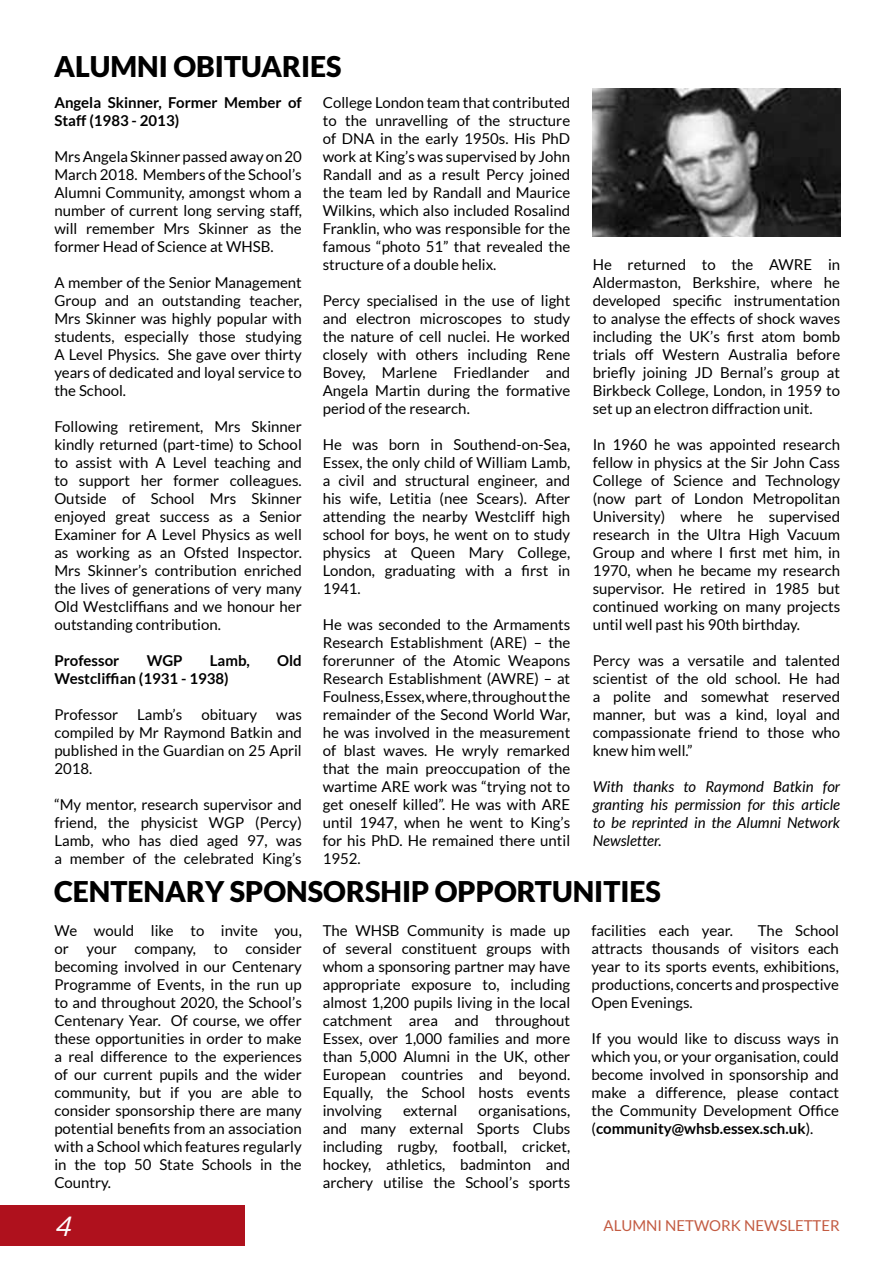
<style>
.page{position:relative;width:893px;height:1263px;background:#fff}
.page>*{position:absolute;margin:0;border:0;box-sizing:border-box;transform-origin:0 0}
.t1{font:900 28.5px "Lato";color:#000}
.t2{font:italic 27px "Lato";color:#fff}
.t3{font:15px/18px "Lato";color:#000;text-align:justify}
.t4{font:italic 15px/18px "Lato";color:#000;text-align:justify}
.t5{font:700 15px/18px "Lato";color:#000}
.t6{font:15px "Lato";color:#c35b42}
.s1{font-weight:700}
</style>
<div class="page">
<div style="left:0;top:1205px;width:245px;height:40px;background:#af111d"></div>
<img style="left:593px;top:88px;width:247px;height:149px">
<h1 class="t1" style="left:54px;top:50px;width:289px">ALUMNI OBITUARIES</h1>
<p class="t5" style="left:54px;top:93px;width:249px">Angela Skinner, Former Member of<br>Staff (1983 - 2013)</p>
<p class="t3" style="left:54px;top:147px;width:249px">Mrs Angela Skinner passed away on 20<br>March 2018. Members of the School’s Alumni Community, amongst whom a number of current long serving staff, will remember Mrs Skinner as the former Head of Science at WHSB.</p>
<p class="t3" style="left:54px;top:273px;width:249px">A member of the Senior Management Group and an outstanding teacher, Mrs Skinner was highly popular with students, especially those studying A Level Physics. She gave over thirty years of dedicated and loyal service to the School.</p>
<p class="t3" style="left:54px;top:417px;width:249px">Following retirement, Mrs Skinner kindly returned (part-time) to School to assist with A Level teaching and to support her former colleagues.<br>Outside of School Mrs Skinner enjoyed great success as a Senior Examiner for A Level Physics as well as working as an Ofsted Inspector.<br>Mrs Skinner’s contribution enriched the lives of generations of very many Old Westcliffians and we honour her outstanding contribution.</p>
<p class="t5" style="left:54px;top:651px;width:67px">Professor</p>
<p class="t5" style="left:147px;top:651px;width:37px">WGP</p>
<p class="t5" style="left:210px;top:651px;width:42px">Lamb,</p>
<p class="t5" style="left:277px;top:651px;width:26px">Old</p>
<p class="t5" style="left:54px;top:669px;width:176px">Westcliffian (1931 - 1938)</p>
<p class="t3" style="left:54px;top:705px;width:65px">Professor</p>
<p class="t3" style="left:137px;top:705px;width:47px">Lamb’s</p>
<p class="t3" style="left:201px;top:705px;width:57px">obituary</p>
<p class="t3" style="left:323px;top:93px;width:249px">College London team that contributed to the unravelling of the structure of DNA in the early 1950s. His PhD work at King’s was supervised by John Randall and as a result Percy joined the team led by Randall and Maurice Wilkins, which also included Rosalind Franklin, who was responsible for the famous “photo 51” that revealed the structure of a double helix.</p>
<p class="t3" style="left:323px;top:291px;width:249px">Percy specialised in the use of light and electron microscopes to study the nature of cell nuclei. He worked closely with others including Rene Bovey, Marlene Friedlander and Angela Martin during the formative period of the research.</p>
<p class="t3" style="left:323px;top:435px;width:249px">He was born in Southend-on-Sea, Essex, the only child of William Lamb, a civil and structural engineer, and his wife, Letitia (nee Scears). After attending the nearby Westcliff high school for boys, he went on to study physics at Queen Mary College, London, graduating with a first in 1941.</p>
<p class="t3" style="left:323px;top:615px;width:249px">He was seconded to the Armaments Research Establishment (ARE) – the forerunner of the Atomic Weapons Research Establishment (AWRE) – at Foulness, Essex, where, throughout the remainder of the Second World War, he was involved in the measurement of blast waves. He wryly remarked that the main preoccupation of the wartime ARE work was “trying not to get oneself killed”. He was with ARE until 1947, when he went to King’s for his PhD. He remained there until 1952.</p>
<p class="t3" style="left:593px;top:255px;width:249px">He returned to the AWRE in Aldermaston, Berkshire, where he developed specific instrumentation to analyse the effects of shock waves including the UK’s first atom bomb trials off Western Australia before briefly joining JD Bernal’s group at Birkbeck College, London, in 1959 to set up an electron diffraction unit.</p>
<p class="t3" style="left:593px;top:435px;width:249px">In 1960 he was appointed research fellow in physics at the Sir John Cass College of Science and Technology (now part of London Metropolitan University) where he supervised research in the Ultra High Vacuum Group and where I first met him, in 1970, when he became my research supervisor. He retired in 1985 but continued working on many projects until well past his 90th birthday.</p>
<p class="t3" style="left:593px;top:651px;width:249px">Percy was a versatile and talented scientist of the old school. He had a polite and somewhat reserved manner, but was a kind, loyal and compassionate friend to those who knew him well.”</p>
<p class="t4" style="left:593px;top:778px;width:249px">With thanks to Raymond Batkin for granting his permission for this article to be reprinted in the Alumni Network Newsletter.</p>
<h1 class="t1" style="left:54px;top:875px;width:609px">CENTENARY SPONSORSHIP OPPORTUNITIES</h1>
<p class="t3" style="left:54px;top:921px;width:249px">We would like to invite you, or your company, to consider becoming involved in our Centenary Programme of Events, in the run up to and throughout 2020, the School’s Centenary Year. Of course, we offer these opportunities in order to make a real difference to the experiences of our current pupils and the wider community, but if you are able to consider sponsorship there are many potential benefits from an association with a School which features regularly in the top 50 State Schools in the Country.</p>
<p class="t3" style="left:323px;top:921px;width:249px">The WHSB Community is made up of several constituent groups with whom a sponsoring partner may have appropriate exposure to, including almost 1,200 pupils living in the local catchment area and throughout Essex, over 1,000 families and more than 5,000 Alumni in the UK, other European countries and beyond.<br>Equally, the School hosts events involving</p>
<p class="t3" style="left:54px;top:705px;width:249px;text-indent:222px">was compiled by Mr Raymond Batkin and published in the Guardian on 25 April 2018.</p>
<p class="t3" style="left:54px;top:795px;width:249px">“My mentor, research supervisor and friend, the physicist WGP (Percy)<br>Lamb, who has died aged 97, was a member of the celebrated King’s</p>
<p class="t3" style="left:591px;top:921px;width:249px;text-indent:166px">The School attracts thousands of visitors each year to its sports events, exhibitions, productions, concerts and prospective Open Evenings.</p>
<p class="t3" style="left:591px;top:1029px;width:249px">If you would like to discuss ways in which you, or your organisation, could become involved in sponsorship and make a difference, please contact the Community Development Office (<span class="s1">community@whsb.essex.sch.uk</span>).</p>
<p class="t3" style="left:591px;top:921px;width:143px">facilities each year.</p>
<p class="t3" style="left:403px;top:1101px;width:56px">external</p>
<p class="t3" style="left:323px;top:1101px;width:249px;text-indent:156px">organisations, and many external Sports Clubs including rugby, football, cricket, hockey, athletics, badminton and archery utilise the School’s sports</p>
<h2 class="t2" style="left:54px;top:1211px;width:25px">4</h2>
<p class="t6" style="left:604px;top:1217px;width:238px">ALUMNI NETWORK NEWSLETTER</p>
</div>
